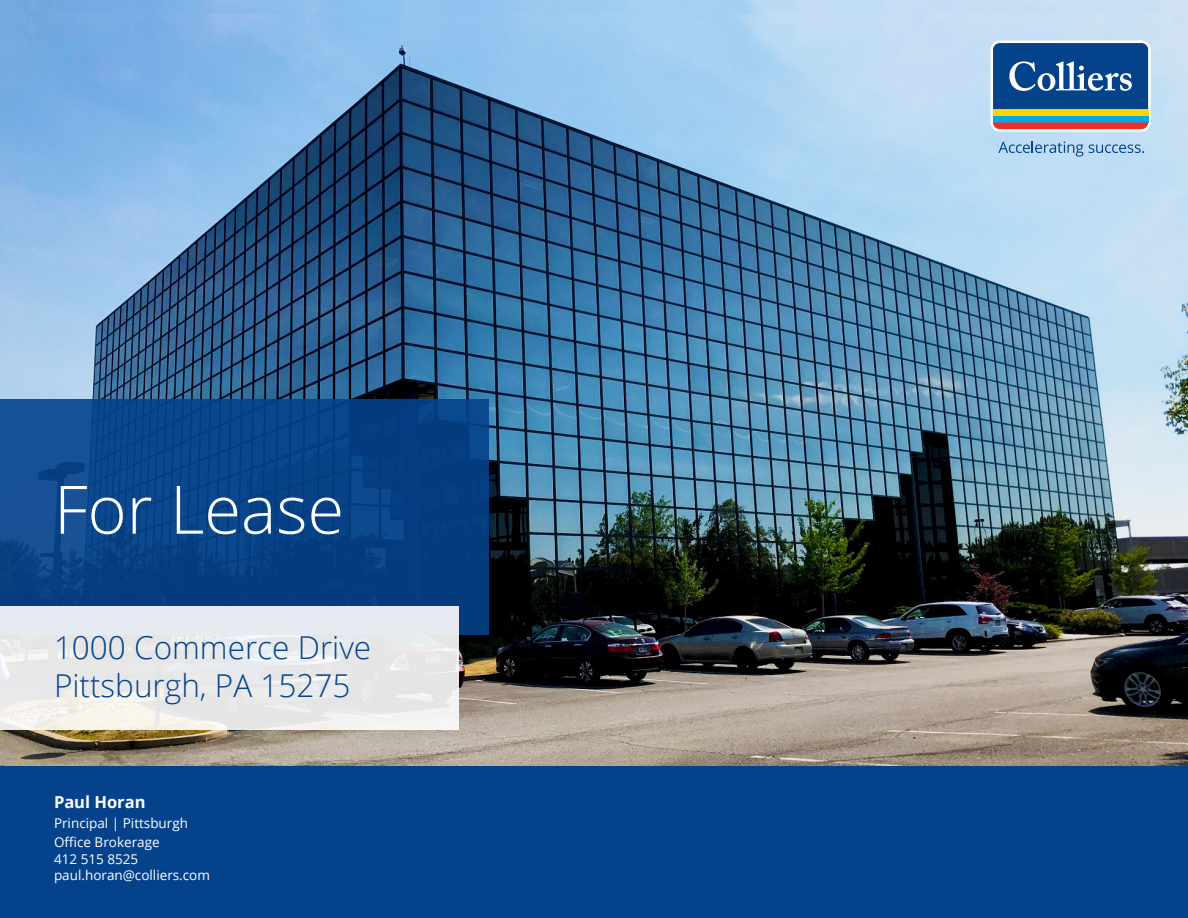
<style>
.page{position:relative;width:1188px;height:918px;background:#fff}
.page>*{position:absolute;margin:0;border:0;box-sizing:border-box;transform-origin:0 0}
.t1{font:300 66.75px "Open Sans";color:#fff}
.t2{font:300 31.5px "Open Sans";color:#05428c}
.t3{font:700 16.5px "Open Sans";color:#fff}
.t4{font:13.5px "Open Sans";color:#fff}
</style>
<div class="page">
<img style="left:0;top:0;width:1188px;height:766px">
<svg style="left:0;top:400px;width:489px;height:235px;background:#084286"></svg>
<div style="left:0;top:606px;width:459px;height:124px;background:linear-gradient(to bottom,#e3e9ef,#efede9)"></div>
<div style="left:0;top:766px;width:1188px;height:152px;background:#05428c"></div>
<div style="left:991px;top:40px;width:160px;height:92px;background:linear-gradient(to right,#fff,#fdfefe);border-radius:9px"></div>
<div style="left:993px;top:116px;width:155px;height:6px;background:#00a8e4"></div>
<div style="left:993px;top:109px;width:155px;height:7px;background:#fed503"></div>
<svg style="left:993px;top:122px;width:155px;height:7px"></svg>
<svg style="left:993px;top:43px;width:155px;height:66px;background:#205698"></svg>
<svg style="left:998px;top:141px;width:85px;height:16px"></svg>
<svg style="left:1089px;top:144px;width:55px;height:9px"></svg>
<p class="t1" style="left:54px;top:464px;width:292px">For Lease</p>
<p class="t2" style="left:54px;top:626px;width:319px">1000 Commerce Drive</p>
<p class="t2" style="left:54px;top:664px;width:298px">Pittsburgh, PA 15275</p>
<p class="t3" style="left:54px;top:791px;width:93px">Paul Horan</p>
<p class="t4" style="left:54px;top:814px;width:136px">Principal | Pittsburgh</p>
<p class="t4" style="left:54px;top:833px;width:107px">Office Brokerage</p>
<p class="t4" style="left:54px;top:850px;width:86px">412 515 8525</p>
<p class="t4" style="left:54px;top:866px;width:158px">paul.horan@colliers.com</p>
</div>
